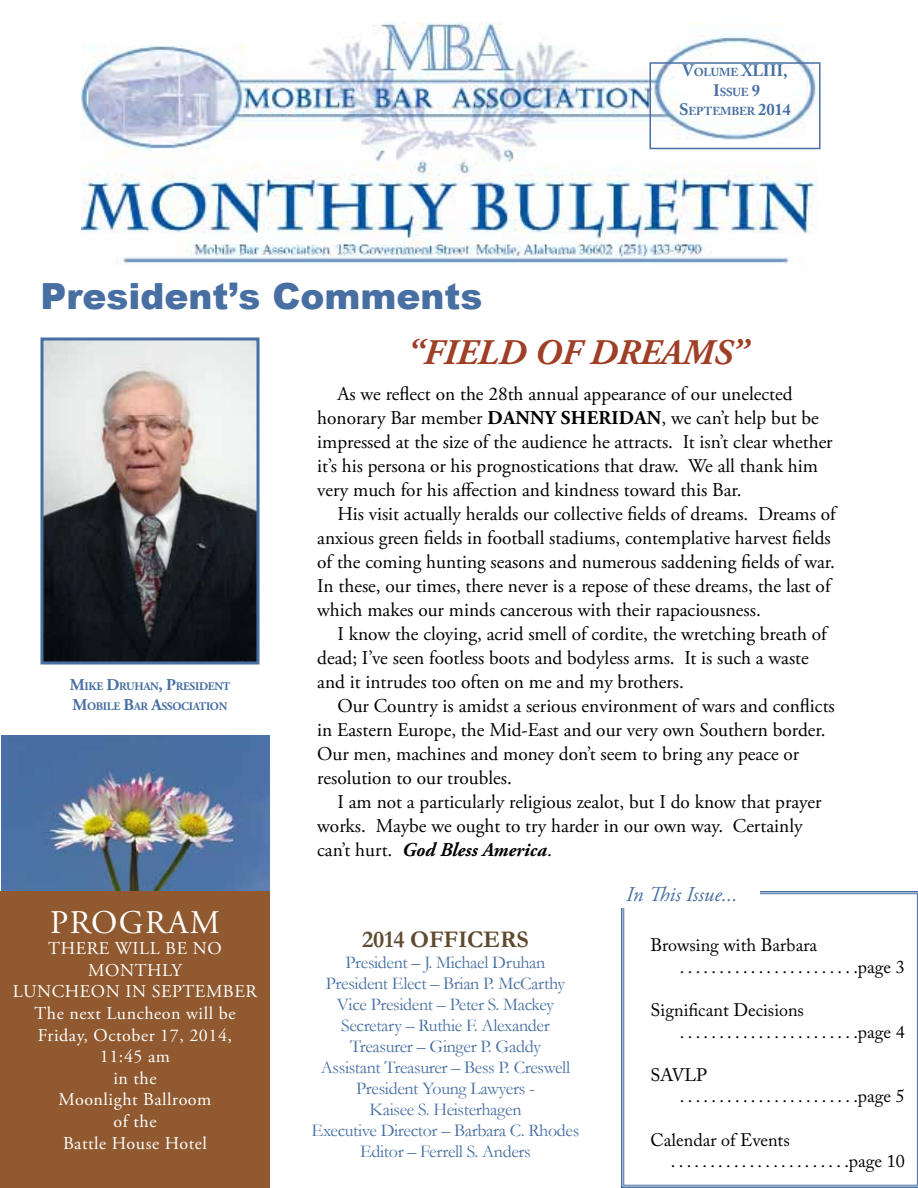
<style>
.page{position:relative;width:918px;height:1188px;background:#fff}
.page>*{position:absolute;margin:0;border:0;box-sizing:border-box;transform-origin:0 0}
.t1{font:900 36px "Arial";color:#476fa2}
.t2{font:italic 700 36px "Adobe Garamond Pro";color:#9e3f26}
.t3{font:33px "Adobe Garamond Pro";letter-spacing:.165em;color:#fff}
.t4{font:700 24px "Garamond";letter-spacing:-.01em;color:#5f4b2e}
.t5{font:italic 21px "Adobe Garamond Pro";color:#476fa2}
.t6{font:19.5px/24px "Adobe Garamond Pro";color:#000}
.t7{font:18px/21px "Garamond";letter-spacing:-.02em;color:#476fa2;text-align:center}
.t8{font:18px/21.6px "Adobe Caslon Pro";color:#000}
.t9{font:18px/21.6px "Adobe Garamond Pro";letter-spacing:.03em;color:#fff;text-align:center}
.t10{font:700 16.5px "Adobe Caslon Pro";color:#476fa2}
.t11{font:700 11.55px/19.8px "Adobe Garamond Pro";letter-spacing:-.03em;color:#476fa2}
.t12{font:700 11.55px/19.8px "Adobe Caslon Pro";letter-spacing:-.015em;color:#476fa2;text-align:center}
.s1{font-size:11.55px}
.s2{font-size:16.5px}
.s3{font-weight:700}
.s4{font-weight:700;font-style:italic}
</style>
<div class="page">
<img style="left:81px;top:23px;width:737px;height:242px">
<div style="left:650px;top:62px;width:170px;height:87px;border:2px solid #476fa2"></div>
<svg style="left:621px;top:891px;width:297px;height:297px"></svg>
<div style="left:623px;top:893px;width:295px;height:293px;border:1px solid #476fa2"></div>
<div style="left:620px;top:879px;width:140px;height:28px;background:#fff"></div>
<div style="left:0;top:891px;width:270px;height:297px;background:#91592f"></div>
<img style="left:1px;top:735px;width:269px;height:156px">
<img style="left:44px;top:342px;width:212px;height:318px">
<div style="left:40px;top:338px;width:220px;height:326px;border:3px solid #476fa2"></div>
<h1 class="t1" style="left:40px;top:270px;width:444px">President’s Comments</h1>
<p class="t10" style="left:683px;top:61px;width:107px">V<span class="s1">OLUME</span> XLIII,</p>
<p class="t12" style="left:679px;top:82px;width:113px"><span class="s2">I</span>SSUE <span class="s2">9<br>S</span>EPTEMBER <span class="s2">2014</span></p>
<p class="t11" style="left:70px;top:677px;width:162px"><span class="s2">M</span>IKE <span class="s2">D</span>RUHAN<span class="s2">, P</span>RESIDENT<br><span class="s2">M</span>OBILE <span class="s2">B</span>AR <span class="s2">A</span>SSOCIATION</p>
<h2 class="t3" style="left:50px;top:902px;width:145px">Program</h2>
<p class="t9" style="left:13px;top:938px;width:246px">THERE WILL BE NO<br>MONTHLY<br>LUNCHEON IN SEPTEMBER<br>The next Luncheon will be<br>Friday, October 17, 2014,<br>11:45 am<br>in the<br>Moonlight Ballroom<br>of the<br>Battle House Hotel</p>
<h1 class="t2" style="left:406px;top:331px;width:343px">“FIELD OF DREAMS”</h1>
<p class="t6" style="left:317px;top:383px;width:517px;text-indent:20px">As we reflect on the 28th annual appearance of our unelected honorary Bar member <span class="s3">DANNY SHERIDAN</span>, we can’t help but be impressed at the size of the audience he attracts. It isn’t clear whether it’s his persona or his prognostications that draw. We all thank him very much for his affection and kindness toward this Bar.</p>
<p class="t6" style="left:317px;top:503px;width:520px;text-indent:20px">His visit actually heralds our collective fields of dreams. Dreams of anxious green fields in football stadiums, contemplative harvest fields of the coming hunting seasons and numerous saddening fields of war.<br>In these, our times, there never is a repose of these dreams, the last of which makes our minds cancerous with their rapaciousness.</p>
<p class="t6" style="left:317px;top:623px;width:511px;text-indent:20px">I know the cloying, acrid smell of cordite, the wretching breath of dead; I’ve seen footless boots and bodyless arms. It is such a waste and it intrudes too often on me and my brothers.</p>
<p class="t6" style="left:317px;top:695px;width:519px;text-indent:20px">Our Country is amidst a serious environment of wars and conflicts in Eastern Europe, the Mid-East and our very own Southern border.<br>Our men, machines and money don’t seem to bring any peace or resolution to our troubles.</p>
<p class="t6" style="left:317px;top:791px;width:506px;text-indent:20px">I am not a particularly religious zealot, but I do know that prayer works. Maybe we ought to try harder in our own way. Certainly can’t hurt. <span class="s4">God Bless America</span>.</p>
<p class="t4" style="left:362px;top:925px;width:168px">2014 OFFICERS</p>
<p class="t7" style="left:312px;top:951px;width:269px">President – J. Michael Druhan<br>President Elect – Brian P. McCarthy<br>Vice President – Peter S. Mackey<br>Secretary – Ruthie F. Alexander<br>Treasurer – Ginger P. Gaddy<br>Assistant Treasurer – Bess P. Creswell<br>President Young Lawyers -<br>Kaisee S. Heisterhagen<br>Executive Director – Barbara C. Rhodes<br>Editor – Ferrell S. Anders</p>
<p class="t5" style="left:626px;top:881px;width:113px">In This Issue...</p>
<p class="t8" style="left:680px;top:934px;width:226px;text-indent:-30px">Browsing with Barbara<br>. . . . . . . . . . . . . . . . . . . . . . .page 3</p>
<p class="t8" style="left:680px;top:999px;width:226px;text-indent:-30px">Significant Decisions<br>. . . . . . . . . . . . . . . . . . . . . . .page 4</p>
<p class="t8" style="left:680px;top:1064px;width:226px;text-indent:-30px">SAVLP<br>. . . . . . . . . . . . . . . . . . . . . . .page 5</p>
<p class="t8" style="left:671px;top:1129px;width:235px;text-indent:-21px">Calendar of Events<br>. . . . . . . . . . . . . . . . . . . . . . .page 10</p>
</div>
